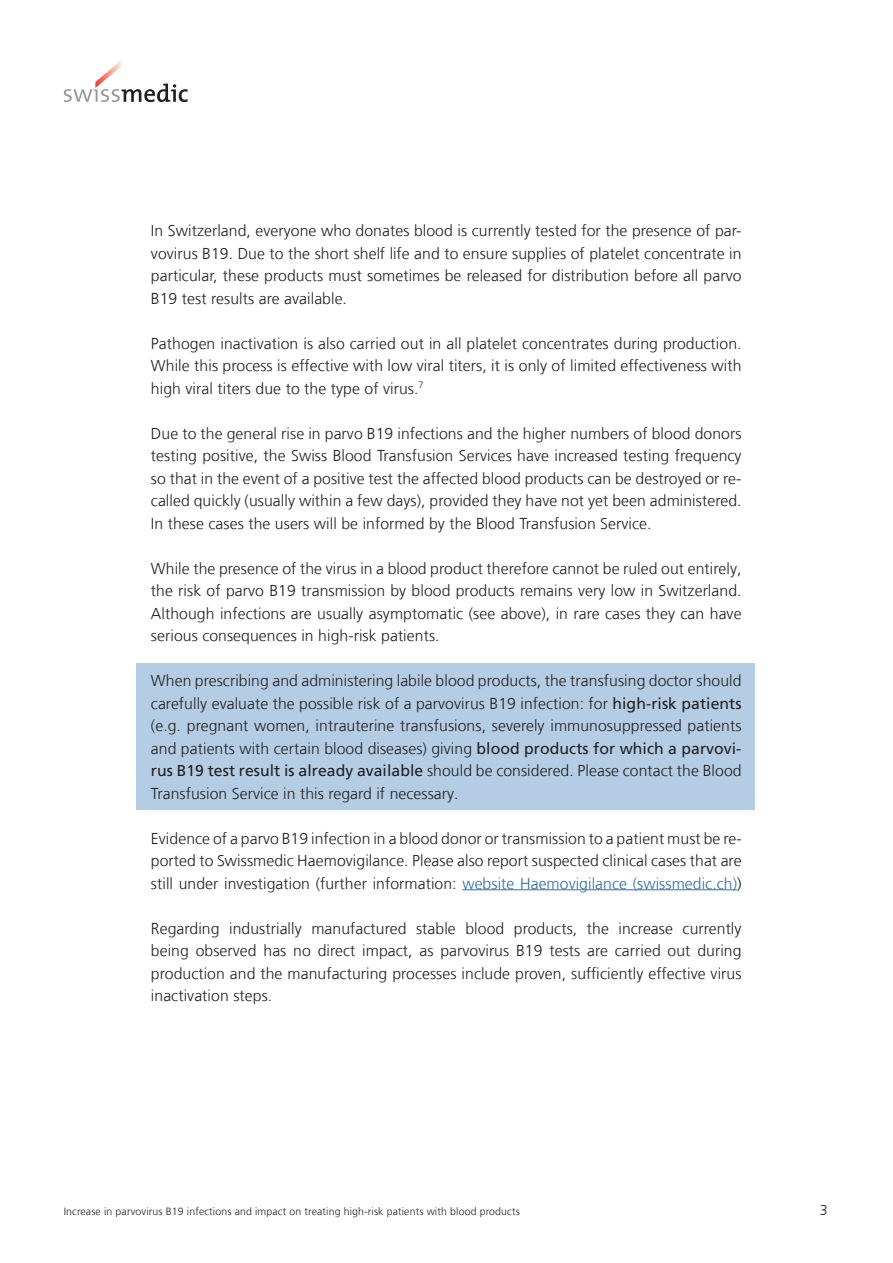
<style>
.page{position:relative;width:893px;height:1263px;background:#fff}
.page>*{position:absolute;margin:0;border:0;box-sizing:border-box;transform-origin:0 0}
.t1{font:300 15.75px/22.5px "Frutiger LT Com";letter-spacing:.005em;color:#231f20;text-align:justify}
.t2{font:300 14.25px "Frutiger LT Com";color:#231f20}
.t3{font:300 10.5px "Frutiger LT Com";letter-spacing:.015em;color:#231f20}
.s1{font-weight:400}
.s2{color:#356ba2}
.s3{color:#000}
</style>
<div class="page">
<div style="left:137px;top:663px;width:618px;height:147px;background:#b4cde4"></div>
<svg style="left:64px;top:60px;width:124px;height:42px"></svg>
<hr style="left:462px;top:889px;width:275px;height:1px;background:#356ba2">
<p class="t1" style="left:151px;top:219px;width:592px">In Switzerland, everyone who donates blood is currently tested for the presence of par&shy;vovirus B19. Due to the short shelf life and to ensure supplies of platelet concentrate in particular, these products must sometimes be released for distribution before all parvo B19 test results are available.</p>
<p class="t1" style="left:151px;top:332px;width:592px">Pathogen inactivation is also carried out in all platelet concentrates during production.<br>While this process is effective with low viral titers, it is only of limited effectiveness with high viral titers due to the type of virus.<sup>7</sup></p>
<p class="t1" style="left:151px;top:422px;width:592px">Due to the general rise in parvo B19 infections and the higher numbers of blood donors testing positive, the Swiss Blood Transfusion Services have increased testing frequency so that in the event of a positive test the affected blood products can be destroyed or re&shy;called quickly (usually within a few days), provided they have not yet been administered.<br>In these cases the users will be informed by the Blood Transfusion Service.</p>
<p class="t1" style="left:151px;top:557px;width:592px">While the presence of the virus in a blood product therefore cannot be ruled out entirely, the risk of parvo B19 transmission by blood products remains very low in Switzerland.<br>Although infections are usually asymptomatic (see above), in rare cases they can have serious consequences in high-risk patients.</p>
<p class="t1" style="left:151px;top:669px;width:592px">When prescribing and administering labile blood products, the transfusing doctor should carefully evaluate the possible risk of a parvovirus B19 infection: for <span class="s1">high-risk patients </span>(e.g. pregnant women, intrauterine transfusions, severely immunosuppressed patients and patients with certain blood diseases) giving <span class="s1">blood products for which a parvovi&shy;rus B19 test result is already available</span> should be considered. Please contact the Blood Transfusion Service in this regard if necessary.</p>
<p class="t1" style="left:151px;top:827px;width:592px">Evidence of a parvo B19 infection in a blood donor or transmission to a patient must be re&shy;ported to Swissmedic Haemovigilance. Please also report suspected clinical cases that are still under investigation (further information: <span class="s2">website Haemovigilance (swissmedic.ch)</span><span class="s3">)</span></p>
<p class="t1" style="left:151px;top:917px;width:592px">Regarding industrially manufactured stable blood products, the increase currently being observed has no direct impact, as parvovirus B19 tests are carried out during production and the manufacturing processes include proven, sufficiently effective virus inactivation steps.</p>
<p class="t3" style="left:64px;top:1205px;width:457px">Increase in parvovirus B19 infections and impact on treating high-risk patients with blood products</p>
<p class="t2" style="left:820px;top:1202px;width:9px">3</p>
</div>
